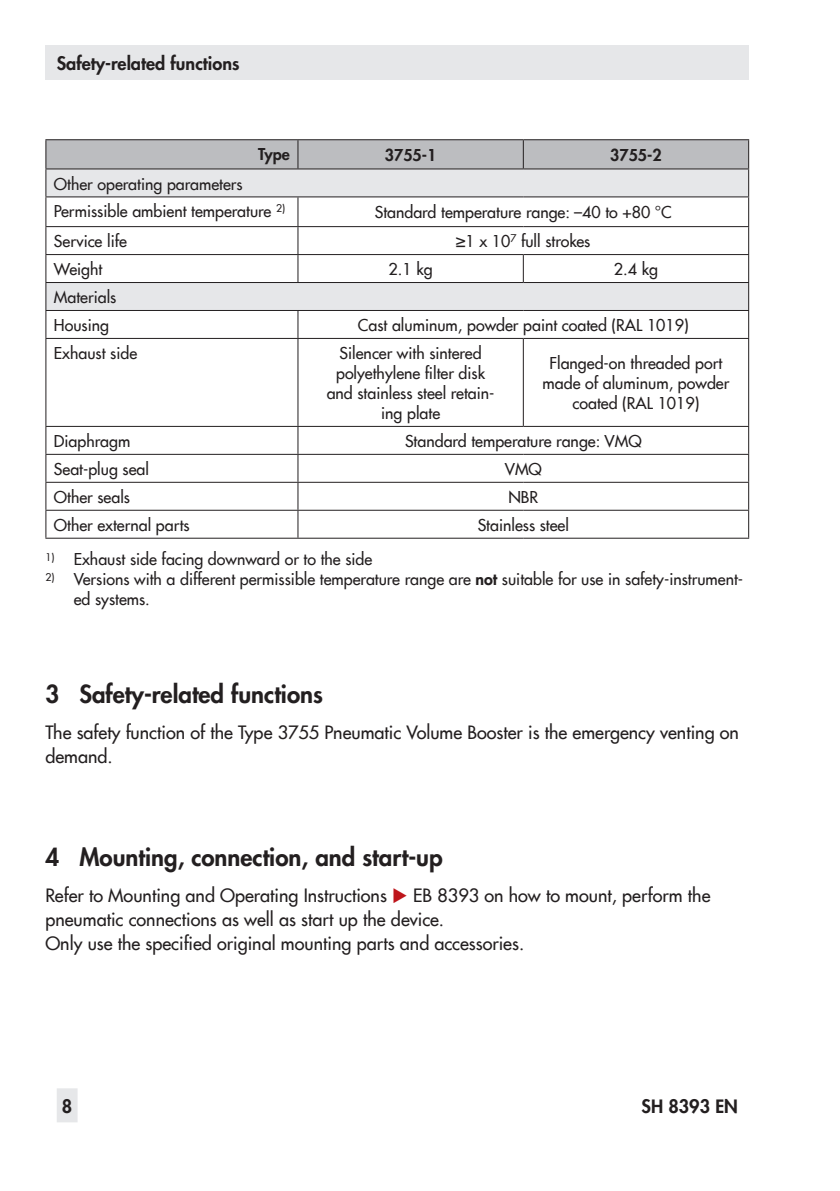
<style>
.page{position:relative;width:840px;height:1191px;background:#fff}
.page>*{position:absolute;margin:0;border:0;box-sizing:border-box;transform-origin:0 0}
.t1{font:800 24px "Futura Com";color:#231f20}
.t2{font:500 18px/24px "Futura Com";color:#231f20}
.t3{font:800 18px "Futura Com";color:#231f20}
.t4{font:500 16px/20px "Futura Com";color:#231f20}
.t5{font:800 16px "Futura Com";color:#231f20}
.s1{font-weight:800}
.s2{color:#be151b}
</style>
<div class="page">
<div style="left:57px;top:1088px;width:21px;height:34px;background:#e6e7e9"></div>
<div style="left:45px;top:45px;width:703px;height:34px;background:#e6e7e9"></div>
<hr style="left:45px;top:338px;width:253px;height:1px;background:#231f20">
<hr style="left:45px;top:339px;width:1px;height:87px;background:#231f20">
<hr style="left:298px;top:338px;width:225px;height:1px;background:#231f20">
<hr style="left:297px;top:339px;width:1px;height:87px;background:#231f20">
<hr style="left:523px;top:338px;width:225px;height:1px;background:#231f20">
<hr style="left:522px;top:339px;width:1px;height:87px;background:#231f20">
<hr style="left:747px;top:339px;width:1px;height:87px;background:#231f20">
<hr style="left:45px;top:426px;width:253px;height:1px;background:#231f20">
<hr style="left:298px;top:426px;width:225px;height:1px;background:#231f20">
<hr style="left:523px;top:426px;width:225px;height:1px;background:#231f20">
<hr style="left:45px;top:454px;width:253px;height:1px;background:#231f20">
<hr style="left:298px;top:454px;width:225px;height:1px;background:#231f20">
<hr style="left:523px;top:454px;width:225px;height:1px;background:#231f20">
<hr style="left:45px;top:482px;width:253px;height:1px;background:#231f20">
<hr style="left:298px;top:482px;width:225px;height:1px;background:#231f20">
<hr style="left:523px;top:482px;width:225px;height:1px;background:#231f20">
<hr style="left:45px;top:510px;width:253px;height:1px;background:#231f20">
<svg style="left:45px;top:427px;width:1px;height:111px"></svg>
<hr style="left:298px;top:510px;width:225px;height:1px;background:#231f20">
<svg style="left:297px;top:427px;width:1px;height:111px"></svg>
<hr style="left:523px;top:510px;width:225px;height:1px;background:#231f20">
<hr style="left:45px;top:538px;width:253px;height:1px;background:#231f20">
<hr style="left:298px;top:538px;width:225px;height:1px;background:#231f20">
<hr style="left:523px;top:538px;width:225px;height:1px;background:#231f20">
<hr style="left:45px;top:139px;width:253px;height:1px;background:#231f20">
<hr style="left:298px;top:139px;width:225px;height:1px;background:#231f20">
<hr style="left:523px;top:139px;width:225px;height:1px;background:#231f20">
<svg style="left:45px;top:140px;width:703px;height:198px"></svg>
<p class="t3" style="left:57px;top:49px;width:184px">Safety-related functions</p>
<p class="t5" style="left:258px;top:142px;width:33px">Type</p>
<p class="t5" style="left:384px;top:143px;width:53px">3755-1</p>
<p class="t5" style="left:610px;top:143px;width:53px">3755-2</p>
<p class="t4" style="left:54px;top:169px;width:232px;line-height:28px">Other operating parameters<br>Permissible ambient temperature <sup>2)</sup></p>
<p class="t4" style="left:374px;top:202px;width:298px">Standard temperature range: –40 to +80 °C</p>
<p class="t4" style="left:54px;top:230px;width:74px">Service life</p>
<p class="t4" style="left:456px;top:230px;width:136px">≥1 x 10<sup>7</sup> full strokes</p>
<p class="t4" style="left:54px;top:258px;width:50px">Weight</p>
<p class="t4" style="left:388px;top:258px;width:46px">2.1 kg</p>
<p class="t4" style="left:613px;top:258px;width:46px">2.4 kg</p>
<p class="t4" style="left:54px;top:282px;width:64px;line-height:28px">Materials<br>Housing</p>
<p class="t4" style="left:358px;top:314px;width:332px">Cast aluminum, powder paint coated (RAL 1019)</p>
<p class="t4" style="left:54px;top:342px;width:85px">Exhaust side</p>
<p class="t4" style="left:326px;top:342px;width:169px;text-align:center">Silencer with sintered polyethylene filter disk and stainless steel retain&shy;ing plate</p>
<p class="t4" style="left:542px;top:352px;width:188px;text-align:center">Flanged-on threaded port made of aluminum, powder coated (RAL 1019)</p>
<p class="t4" style="left:54px;top:430px;width:78px">Diaphragm</p>
<p class="t4" style="left:405px;top:430px;width:238px">Standard temperature range: VMQ</p>
<p class="t4" style="left:54px;top:458px;width:96px">Seat-plug seal</p>
<p class="t4" style="left:504px;top:458px;width:39px">VMQ</p>
<p class="t4" style="left:54px;top:486px;width:78px">Other seals</p>
<p class="t4" style="left:508px;top:486px;width:31px">NBR</p>
<p class="t4" style="left:54px;top:514px;width:137px">Other external parts</p>
<p class="t4" style="left:477px;top:514px;width:93px">Stainless steel</p>
<p class="t4" style="left:45px;top:548px;width:328px"><sup>1)</sup> Exhaust side facing downward or to the side</p>
<p class="t4" style="left:74px;top:568px;width:670px;text-indent:-28px"><sup>2)</sup> Versions with a different permissible temperature range are <span class="s1">not</span> suitable for use in safety-instrument&shy;ed systems.</p>
<h1 class="t1" style="left:45px;top:676px;width:279px">3 Safety-related functions</h1>
<p class="t2" style="left:45px;top:720px;width:694px">The safety function of the Type 3755 Pneumatic Volume Booster is the emergency venting on demand.</p>
<h1 class="t1" style="left:45px;top:838px;width:398px">4 Mounting, connection, and start-up</h1>
<p class="t2" style="left:45px;top:882px;width:666px">Refer to Mounting and Operating Instructions <span class="s2">◆</span> EB 8393 on how to mount, perform the pneumatic connections as well as start up the device.<br>Only use the specified original mounting parts and accessories.</p>
<p class="t3" style="left:62px;top:1093px;width:12px">8</p>
<p class="t3" style="left:641px;top:1093px;width:98px">SH 8393 EN</p>
</div>
